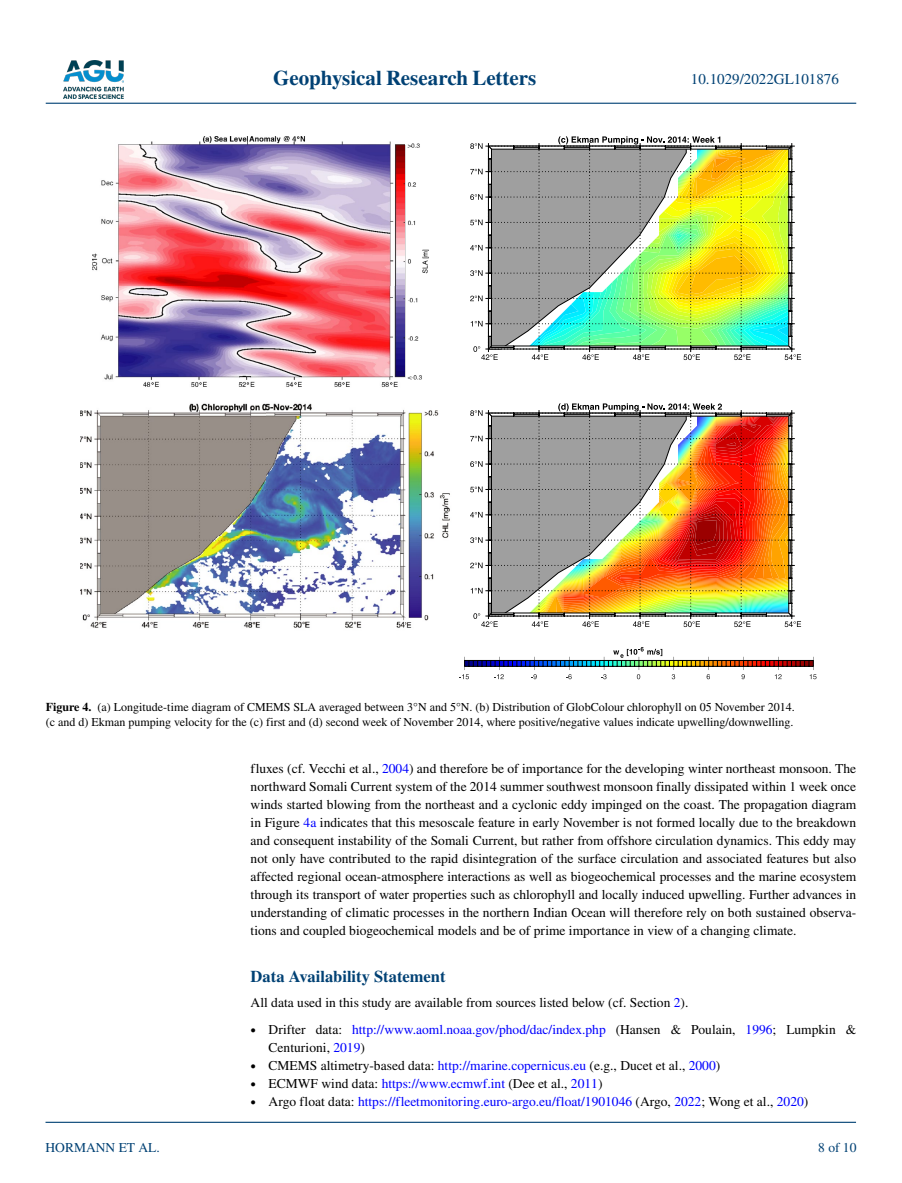
<style>
.page{position:relative;width:902px;height:1183px;background:#fff}
.page>*{position:absolute;margin:0;border:0;box-sizing:border-box;transform-origin:0 0}
.t1{font:700 21px "STIX";color:#004174}
.t2{font:700 16.5px "STIX";color:#004174}
.t3{font:15px "STIX";color:#004174}
.t4{font:13.5px/18px "STIX";color:#000;text-align:justify}
.t5{font:13.5px/18px "STIX";color:#00f}
.t6{font:13.5px "STIX";color:#004174}
.t7{font:12px/15px "STIX";color:#000}
.s1{font-weight:700}
.s2{color:#00f}
.s3{font-size:10.5px;color:#000}
.s4{color:#000}
.s5{font-size:10.5px}
</style>
<div class="page">
<img style="left:63px;top:60px;width:60px;height:39px">
<hr style="left:46px;top:103px;width:810px;height:1px;background:#004174">
<hr style="left:45px;top:1121px;width:810px;height:1px;background:#004174">
<svg style="left:459px;top:647px;width:357px;height:32px"></svg>
<svg style="left:470px;top:136px;width:331px;height:224px"></svg>
<img style="left:470px;top:403px;width:331px;height:224px">
<img style="left:92px;top:136px;width:337px;height:251px">
<img style="left:80px;top:403px;width:370px;height:225px">
<h1 class="t1" style="left:273px;top:66px;width:265px">Geophysical Research Letters</h1>
<p class="t3" style="left:691px;top:69px;width:149px">10.1029/2022GL101876</p>
<p class="t7" style="left:46px;top:700px;width:750px"><span class="s1">Figure 4.</span> (a) Longitude-time diagram of CMEMS SLA averaged between 3°N and 5°N. (b) Distribution of GlobColour chlorophyll on 05 November 2014. (c and d) Ekman pumping velocity for the (c) first and (d) second week of November 2014, where positive/negative values indicate upwelling/downwelling.</p>
<p class="t6" style="left:45px;top:1138px;width:116px">HORMANN ET AL.</p>
<p class="t4" style="left:250px;top:759px;width:607px">fluxes (cf. Vecchi et al., <span class="s2">2004</span>) and therefore be of importance for the developing winter northeast monsoon. The northward Somali Current system of the 2014 summer southwest monsoon finally dissipated within 1 week once winds started blowing from the northeast and a cyclonic eddy impinged on the coast. The propagation diagram in Figure <span class="s2">4a</span> indicates that this mesoscale feature in early November is not formed locally due to the breakdown and consequent instability of the Somali Current, but rather from offshore circulation dynamics. This eddy may not only have contributed to the rapid disintegration of the surface circulation and associated features but also affected regional ocean-atmosphere interactions as well as biogeochemical processes and the marine ecosystem through its transport of water properties such as chlorophyll and locally induced upwelling. Further advances in understanding of climatic processes in the northern Indian Ocean will therefore rely on both sustained observa&shy;tions and coupled biogeochemical models and be of prime importance in view of a changing climate.</p>
<p class="t2" style="left:250px;top:966px;width:196px">Data Availability Statement</p>
<p class="t4" style="left:250px;top:994px;width:439px">All data used in this study are available from sources listed below (cf. Section <span class="s2">2</span>).</p>
<p class="t5" style="left:268px;top:1021px;width:589px;text-indent:-18px"><span class="s3">•</span> <span class="s4">Drifter data:</span> http://www.aoml.noaa.gov/phod/dac/index.php <span class="s4">(Hansen &amp; Poulain,</span> 1996<span class="s4">; Lumpkin &amp;<br>Centurioni,</span> 2019<span class="s4">)</span></p>
<p class="t4" style="left:250px;top:1057px;width:471px"><span class="s5">•</span> CMEMS altimetry-based data: <span class="s2">http://marine.copernicus.eu</span> (e.g., Ducet et al., <span class="s2">2000</span>)</p>
<p class="t4" style="left:250px;top:1075px;width:353px"><span class="s5">•</span> ECMWF wind data: <span class="s2">https://www.ecmwf.int</span> (Dee et al., <span class="s2">2011</span>)</p>
<p class="t5" style="left:250px;top:1093px;width:559px"><span class="s3">•</span> <span class="s4">Argo float data:</span> https://fleetmonitoring.euro-argo.eu/float/1901046 <span class="s4">(Argo,</span> 2022<span class="s4">; Wong et al.,</span> 2020<span class="s4">)</span></p>
<p class="t6" style="left:818px;top:1138px;width:40px">8 of 10</p>
</div>
